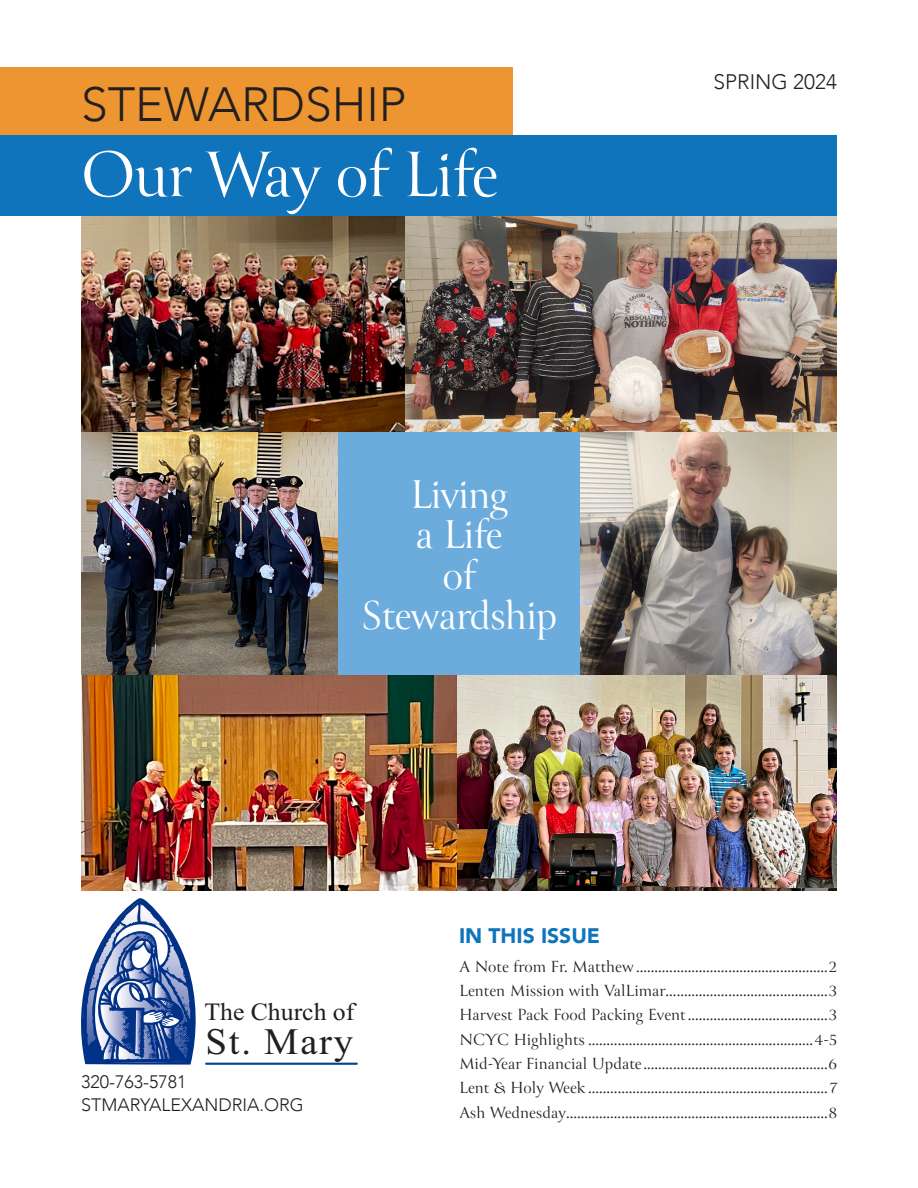
<style>
.page{position:relative;width:918px;height:1188px;background:#fff}
.page>*{position:absolute;margin:0;border:0;box-sizing:border-box;transform-origin:0 0}
.t1{font:72px "Canto Pen";letter-spacing:-.025em;color:#fff}
.t2{font:300 48px "Avenir";color:#231f20}
.t3{font:45px/40.5px "Canto Pen";letter-spacing:-.025em;color:#fff;text-align:center}
.t4{font:37.2px "Times New Roman";letter-spacing:.045em;color:#231f20;scale:1.04 1}
.t5{font:24.9px "Times New Roman";color:#231f20;scale:1.04 1}
.TOC_in_this_issue{font:900 21px "Avenir";color:#1074bc}
.TOC_entry{font:300 21px "Avenir";color:#231f20}
.t6{font:18px "Canto Pen";color:#231f20}
.TOC_entry-2{font:300 18px "Avenir";color:#231f20}
</style>
<div class="page">
<div style="left:0;top:68px;width:513px;height:67px;background:#ed9631"></div>
<div style="left:0;top:135px;width:837px;height:81px;background:#1074bc"></div>
<div style="left:338px;top:432px;width:242px;height:243px;background:#6cacdd"></div>
<img style="left:81px;top:216px;width:324px;height:216px">
<img style="left:580px;top:432px;width:257px;height:243px">
<img style="left:81px;top:432px;width:257px;height:243px">
<img style="left:81px;top:675px;width:756px;height:216px">
<img style="left:405px;top:216px;width:432px;height:216px">
<svg style="left:81px;top:898px;width:125px;height:167px"></svg>
<hr style="left:205px;top:1063px;width:152px;height:2px;background:#004393">
<p class="t2" style="left:81px;top:76px;width:327px">STEWARDSHIP</p>
<p class="t1" style="left:81px;top:130px;width:419px">Our Way of Life</p>
<p class="t3" style="left:360px;top:474px;width:199px">Living<br>a Life<br>of<br>Stewardship</p>
<p class="TOC_entry" style="left:714px;top:69px;width:125px">SPRING 2024</p>
<p class="t5" style="left:204px;top:995px;width:146px">The Church of</p>
<p class="t4" style="left:206px;top:1016px;width:143px">St. Mary</p>
<p class="TOC_entry-2" style="left:81px;top:1072px;width:107px">320-763-5781</p>
<p class="TOC_entry-2" style="left:81px;top:1094px;width:224px">STMARYALEXANDRIA.ORG</p>
<p class="TOC_in_this_issue" style="left:459px;top:918px;width:143px">IN THIS ISSUE</p>
<p class="t6" style="left:459px;top:955px;width:380px">A Note from Fr. Matthew....................................................2</p>
<p class="t6" style="left:459px;top:979px;width:380px">Lenten Mission with ValLimar............................................3</p>
<p class="t6" style="left:459px;top:1004px;width:380px">Harvest Pack Food Packing Event......................................3</p>
<p class="t6" style="left:459px;top:1028px;width:380px">NCYC Highlights .............................................................4-5</p>
<p class="t6" style="left:459px;top:1052px;width:380px">Mid-Year Financial Update..................................................6</p>
<p class="t6" style="left:459px;top:1077px;width:380px">Lent &amp; Holy Week .................................................................7</p>
<p class="t6" style="left:459px;top:1101px;width:380px">Ash Wednesday.......................................................................8</p>
</div>
